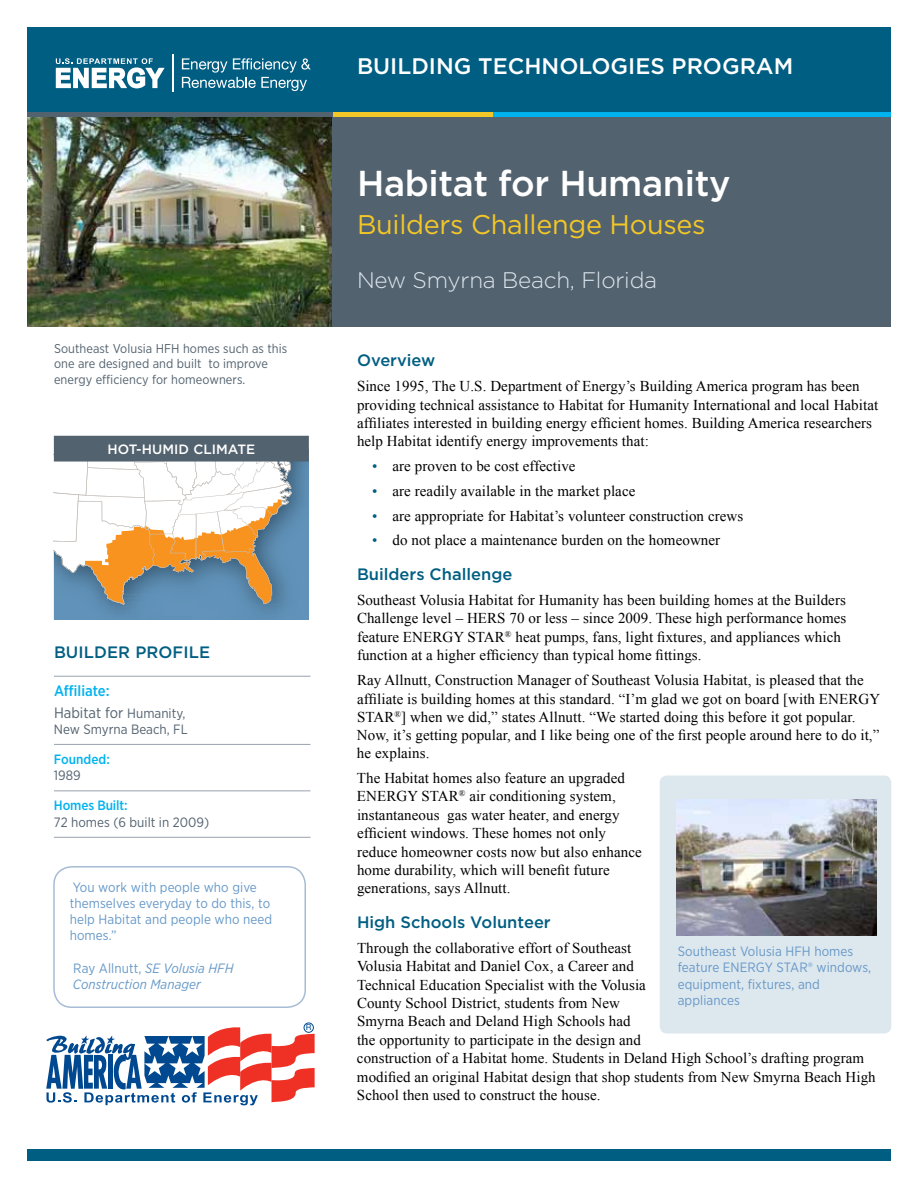
<style>
.page{position:relative;width:918px;height:1188px;background:#fff}
.page>*{position:absolute;margin:0;border:0;box-sizing:border-box;transform-origin:0 0}
.t1{font:500 36px "Gotham";letter-spacing:-.01em;color:#fff}
.t2{font:27px "Gotham";letter-spacing:-.01em;color:#f3c727}
.t3{font:500 22.5px "Gotham";color:#fff}
.t4{font:300 22.5px "Gotham";letter-spacing:-.01em;color:#dde7ee}
.t5{font:500 16.5px "Gotham";color:#005e82}
.t6{font:15px/18.3px "Times New Roman";letter-spacing:.005em;color:#000}
.t7{font:500 15px/21.8px "Gotham Narrow";letter-spacing:-.005em;color:#00b3ef}
.t8{font:13.5px/16.5px "Gotham Narrow";letter-spacing:.005em;color:#6799c8}
.t9{font:13.5px "Gotham Narrow";color:#53626f}
.t10{font:italic 13.5px/16.2px "Gotham Narrow";letter-spacing:.005em;color:#6799c8}
.t11{font:500 13.5px "Gotham Narrow";letter-spacing:-.01em;color:#00b3ef}
.t12{font:500 13.5px "Gotham";letter-spacing:.005em;color:#fff}
.t13{font:12.75px/15.3px "Gotham Narrow";letter-spacing:.005em;color:#53626f}
.t14{font:8.1px "Helvetica";color:#004990}
.s1{font-weight:400;color:#53626f}
.s2{font-weight:400;font-size:13.5px;color:#53626f}
.s3{font-style:normal}
.s4{color:#005e82}
</style>
<div class="page">
<svg style="left:54px;top:462px;width:255px;height:157px"></svg>
<img style="left:27px;top:117px;width:306px;height:210px">
<div style="left:333px;top:115px;width:558px;height:212px;background:#53626f"></div>
<div style="left:27px;top:1149px;width:864px;height:12px;background:#005e82"></div>
<div style="left:27px;top:27px;width:864px;height:85px;background:#005e82"></div>
<svg style="left:56px;top:58px;width:109px;height:30px"></svg>
<hr style="left:173px;top:55px;width:1px;height:37px;background:#fff">
<svg style="left:182px;top:58px;width:129px;height:33px"></svg>
<div style="left:492px;top:112px;width:399px;height:5px;background:#00b3ef"></div>
<div style="left:333px;top:112px;width:160px;height:5px;background:#f3c727"></div>
<div style="left:27px;top:112px;width:306px;height:5px;background:#53626f"></div>
<hr style="left:54px;top:676px;width:257px;height:1px;background:#9aa2ac">
<hr style="left:54px;top:744px;width:257px;height:1px;background:#9aa2ac">
<hr style="left:54px;top:791px;width:257px;height:1px;background:#9aa2ac">
<hr style="left:54px;top:837px;width:257px;height:1px;background:#9aa2ac">
<div style="left:54px;top:436px;width:255px;height:26px;background:#53626f"></div>
<svg style="left:46px;top:1026px;width:269px;height:79px"></svg>
<div style="left:304px;top:1023px;width:10px;height:10px;border:1px solid #004990;border-radius:50%"></div>
<div style="left:660px;top:776px;width:231px;height:258px;background:#dde7ee;border-radius:7px"></div>
<div style="left:53px;top:866px;width:253px;height:142px;border:2px solid #a6bcd4;border-radius:18px"></div>
<img style="left:677px;top:800px;width:199px;height:136px">
<p class="t13" style="left:54px;top:341px;width:235px">Southeast Volusia HFH homes such as this one are designed and built to improve energy efficiency for homeowners.</p>
<p class="t12" style="left:107px;top:442px;width:149px">HOT-HUMID CLIMATE</p>
<p class="t5" style="left:54px;top:643px;width:24px">Builder</p>
<p class="t5" style="left:135px;top:643px;width:13px">pro</p>
<p class="t5" style="left:173px;top:643px;width:20px">file</p>
<p class="t7" style="left:54px;top:680px;width:133px">Affiliate:<br><span class="s1">Habitat for</span> <span class="s2">Humanity,</span></p>
<p class="t9" style="left:54px;top:721px;width:135px">New Smyrna Beach, FL</p>
<p class="t11" style="left:54px;top:751px;width:57px">Founded:</p>
<p class="t9" style="left:54px;top:767px;width:28px">1989</p>
<p class="t11" style="left:54px;top:797px;width:75px">Homes Built:</p>
<p class="t9" style="left:54px;top:814px;width:157px">72 homes (6 built in 2009)</p>
<p class="t8" style="left:70px;top:879px;width:204px">You work with people who give themselves everyday to do this, to help Habitat and people who need homes.”</p>
<p class="t10" style="left:73px;top:960px;width:162px"><span class="s3">Ray Allnutt,</span> SE Volusia HFH<br>Construction Manager</p>
<p class="t14" style="left:306px;top:1021px;width:7px">R</p>
<h3 class="t3" style="left:357px;top:54px;width:438px">BUILDING TECHNOLOGIES PROGRAM</h3>
<h1 class="t1" style="left:357px;top:162px;width:375px">Habitat for Humanity</h1>
<h2 class="t2" style="left:357px;top:209px;width:350px">Builders Challenge Houses</h2>
<h3 class="t4" style="left:357px;top:268px;width:302px">New Smyrna Beach, Florida</h3>
<p class="t5" style="left:357px;top:351px;width:80px">Overview</p>
<p class="t6" style="left:357px;top:377px;width:523px">Since 1995, The U.S. Department of Energy’s Building America program has been providing technical assistance to Habitat for Humanity International and local Habitat affiliates interested in building energy efficient homes. Building America researchers help Habitat identify energy improvements that:</p>
<p class="t6" style="left:372px;top:457px;width:205px"><span class="s4">•</span> are proven to be cost effective</p>
<p class="t6" style="left:372px;top:481px;width:265px"><span class="s4">•</span> are readily available in the market place</p>
<p class="t6" style="left:372px;top:506px;width:373px"><span class="s4">•</span> are appropriate for Habitat’s volunteer construction crews</p>
<p class="t6" style="left:372px;top:531px;width:350px"><span class="s4">•</span> do not place a maintenance burden on the homeowner</p>
<p class="t5" style="left:357px;top:565px;width:157px">Builders Challenge</p>
<p class="t6" style="left:357px;top:591px;width:491px">Southeast Volusia Habitat for Humanity has been building homes at the Builders Challenge level – HERS 70 or less – since 2009. These high performance homes feature ENERGY STAR<sup>®</sup> heat pumps, fans, light fixtures, and appliances which function at a higher efficiency than typical home fittings.</p>
<p class="t6" style="left:357px;top:671px;width:525px">Ray Allnutt, Construction Manager of Southeast Volusia Habitat, is pleased that the affiliate is building homes at this standard. “I’m glad we got on board [with ENERGY STAR<sup>®</sup>] when we did,” states Allnutt. “We started doing this before it got popular.<br>Now, it’s getting popular, and I like being one of the first people around here to do it,” he explains.</p>
<p class="t6" style="left:357px;top:769px;width:286px">The Habitat homes also feature an upgraded ENERGY STAR<sup>®</sup> air conditioning system, instantaneous gas water heater, and energy efficient windows. These homes not only reduce homeowner costs now but also enhance home durability, which will benefit future generations, says Allnutt.</p>
<p class="t5" style="left:357px;top:913px;width:195px">High Schools Volunteer</p>
<p class="t6" style="left:357px;top:939px;width:520px">Through the collaborative effort of Southeast<br>Volusia Habitat and Daniel Cox, a Career and<br>Technical Education Specialist with the Volusia<br>County School District, students from New<br>Smyrna Beach and Deland High Schools had<br>the opportunity to participate in the design and<br>construction of a Habitat home. Students in Deland High School’s drafting program modified an original Habitat design that shop students from New Smyrna Beach High School then used to construct the house.</p>
<p class="t8" style="left:678px;top:943px;width:195px">Southeast Volusia HFH homes feature ENERGY STAR® windows, equipment, fixtures, and appliances</p>
</div>
